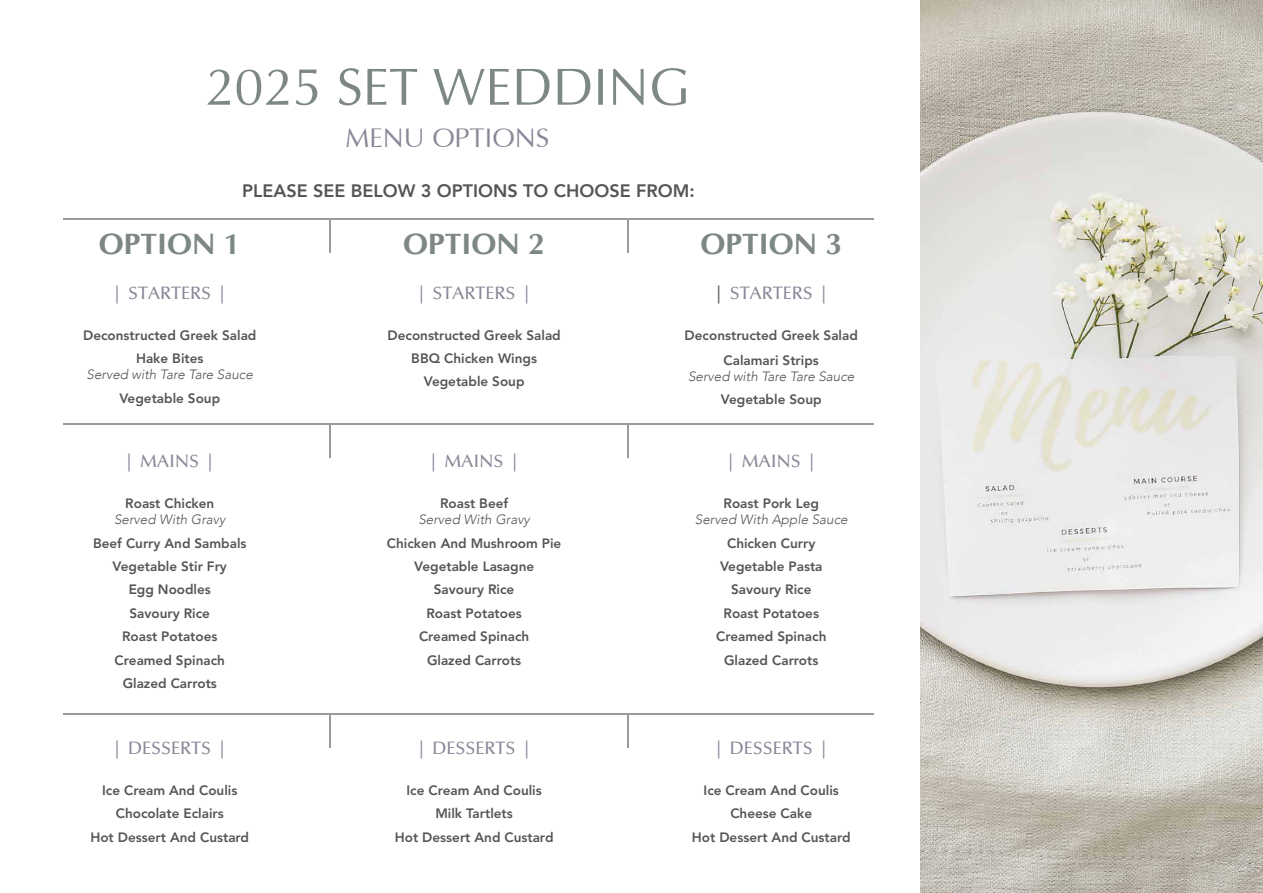
<style>
.page{position:relative;width:1263px;height:893px;background:#fff}
.page>*{position:absolute;margin:0;border:0;box-sizing:border-box;transform-origin:0 0}
.t1{font:52.5px "Optima";color:#7d8885}
.t2{font:700 30px "Optima";color:#7d8885}
.t3{font:27px "Optima";color:#8c8698}
.t4{font:500 18px "Optima";color:#8c8698}
.t5{font:800 18px "Avenir";color:#545556}
.t6{font:800 13.5px/23.4px "Avenir LT Std";color:#545556;text-align:center}
.t7{font:italic 300 13.5px "Avenir";color:#545556}
.s1{color:#545556}
</style>
<div class="page">
<img style="left:920px;top:0;width:343px;height:893px">
<hr style="left:330px;top:218px;width:1px;height:34px;background:#808184">
<hr style="left:627px;top:218px;width:1px;height:34px;background:#808184">
<hr style="left:63px;top:218px;width:810px;height:1px;background:#808184">
<hr style="left:330px;top:424px;width:1px;height:34px;background:#808184">
<hr style="left:627px;top:424px;width:1px;height:34px;background:#808184">
<hr style="left:63px;top:424px;width:810px;height:1px;background:#808184">
<hr style="left:330px;top:713px;width:1px;height:34px;background:#808184">
<hr style="left:627px;top:713px;width:1px;height:34px;background:#808184">
<hr style="left:63px;top:713px;width:810px;height:1px;background:#808184">
<h1 class="t1" style="left:205px;top:60px;width:486px">2025 SET WEDDING</h1>
<h3 class="t3" style="left:345px;top:124px;width:206px">MENU OPTIONS</h3>
<h3 class="t5" style="left:242px;top:175px;width:454px">PLEASE SEE BELOW 3 OPTIONS TO CHOOSE FROM:</h3>
<h2 class="t2" style="left:99px;top:227px;width:143px">OPTION 1</h2>
<h2 class="t2" style="left:403px;top:227px;width:143px">OPTION 2</h2>
<h2 class="t2" style="left:700px;top:227px;width:143px">OPTION 3</h2>
<h3 class="t4" style="left:115px;top:282px;width:111px">| STARTERS |</h3>
<p class="t6" style="left:83px;top:323px;width:175px">Deconstructed Greek Salad<br>Hake Bites</p>
<p class="t7" style="left:87px;top:367px;width:168px">Served with Tare Tare Sauce</p>
<p class="t6" style="left:119px;top:386px;width:102px">Vegetable Soup</p>
<h3 class="t4" style="left:127px;top:451px;width:87px">| MAINS |</h3>
<p class="t6" style="left:125px;top:492px;width:90px">Roast Chicken</p>
<p class="t7" style="left:114px;top:512px;width:113px">Served With Gravy</p>
<p class="t6" style="left:93px;top:531px;width:155px">Beef Curry And Sambals<br>Vegetable Stir Fry<br>Egg Noodles<br>Savoury Rice<br>Roast Potatoes<br>Creamed Spinach<br>Glazed Carrots</p>
<h3 class="t4" style="left:115px;top:738px;width:111px">| DESSERTS |</h3>
<p class="t6" style="left:90px;top:778px;width:160px">Ice Cream And Coulis<br>Chocolate Eclairs<br>Hot Dessert And Custard</p>
<h3 class="t4" style="left:420px;top:282px;width:111px">| STARTERS |</h3>
<p class="t6" style="left:387px;top:323px;width:175px">Deconstructed Greek Salad<br>BBQ Chicken Wings<br>Vegetable Soup</p>
<h3 class="t4" style="left:432px;top:451px;width:87px">| MAINS |</h3>
<p class="t6" style="left:440px;top:492px;width:70px">Roast Beef</p>
<p class="t7" style="left:418px;top:512px;width:113px">Served With Gravy</p>
<p class="t6" style="left:387px;top:531px;width:176px">Chicken And Mushroom Pie<br>Vegetable Lasagne<br>Savoury Rice<br>Roast Potatoes<br>Creamed Spinach<br>Glazed Carrots</p>
<h3 class="t4" style="left:420px;top:738px;width:111px">| DESSERTS |</h3>
<p class="t6" style="left:395px;top:778px;width:160px">Ice Cream And Coulis<br>Milk Tartlets<br>Hot Dessert And Custard</p>
<h3 class="t4" style="left:717px;top:282px;width:111px"><span class="s1">|</span> STARTERS |</h3>
<p class="t6" style="left:685px;top:322px;width:175px;line-height:25.2px">Deconstructed Greek Salad<br>Calamari Strips</p>
<p class="t7" style="left:688px;top:368px;width:168px">Served with Tare Tare Sauce</p>
<p class="t6" style="left:721px;top:388px;width:102px">Vegetable Soup</p>
<h3 class="t4" style="left:729px;top:451px;width:87px">| MAINS |</h3>
<p class="t6" style="left:723px;top:492px;width:97px">Roast Pork Leg</p>
<p class="t7" style="left:695px;top:512px;width:154px">Served With Apple Sauce</p>
<p class="t6" style="left:716px;top:531px;width:112px">Chicken Curry<br>Vegetable Pasta<br>Savoury Rice<br>Roast Potatoes<br>Creamed Spinach<br>Glazed Carrots</p>
<h3 class="t4" style="left:717px;top:738px;width:111px">| DESSERTS |</h3>
<p class="t6" style="left:692px;top:778px;width:160px">Ice Cream And Coulis<br>Cheese Cake<br>Hot Dessert And Custard</p>
</div>
